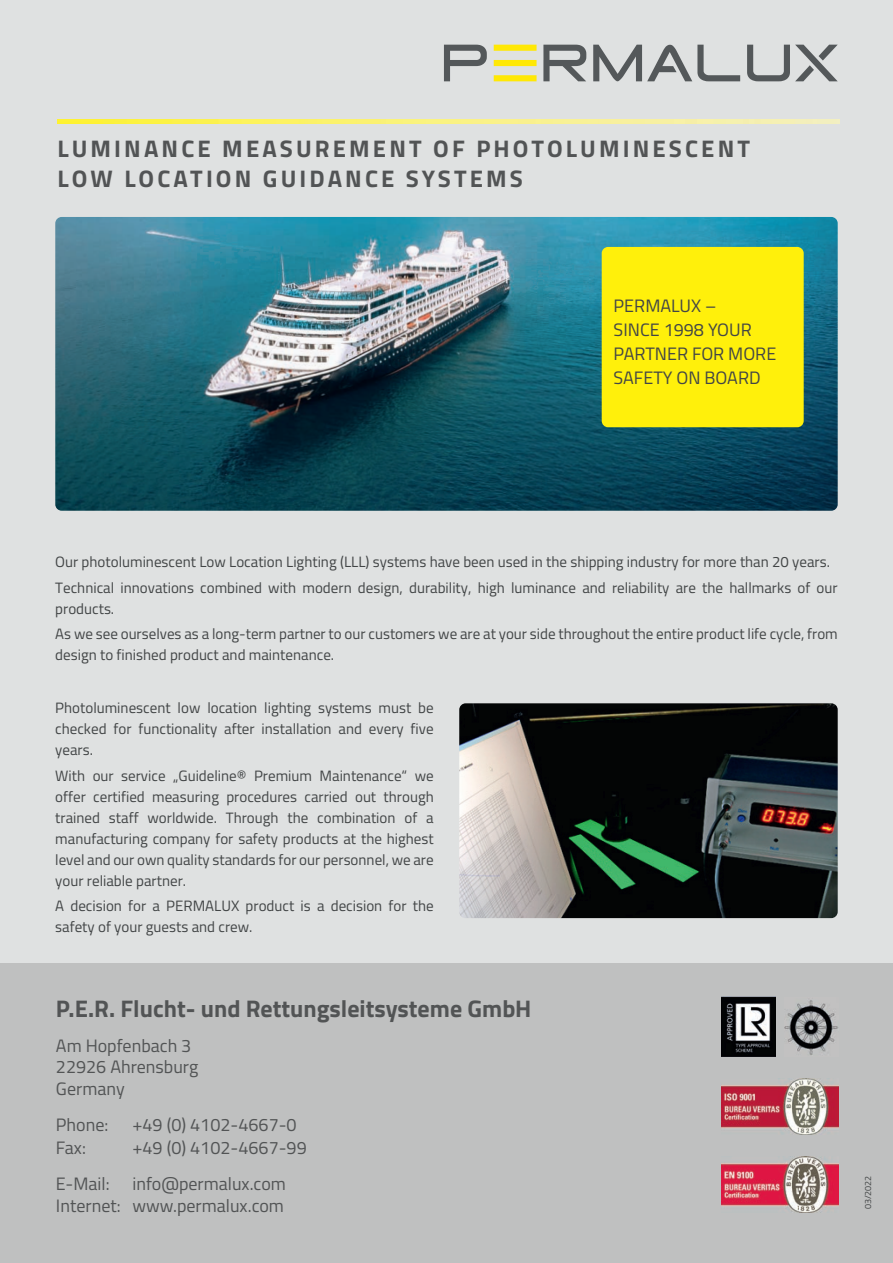
<style>
.page{position:relative;width:893px;height:1263px;background:#fff}
.page>*{position:absolute;margin:0;border:0;box-sizing:border-box;transform-origin:0 0}
.t1{font:700 24px/30px "Cairo";letter-spacing:.13em;color:#525455}
.t2{font:700 24px "Cairo";color:#525455}
.t3{font:18px/21.6px "Cairo";color:#525455}
.t4{font:18px/24px "Cairo";color:#424546}
.t5{font:15px/21px "Cairo";color:#424546}
.t6{font:9px "Cairo";color:#424546}
</style>
<div class="page">
<div style="left:0;top:0;width:893px;height:990px;background:#dfe1e1"></div>
<svg style="left:444px;top:45px;width:43px;height:36px"></svg>
<svg style="left:494px;top:45px;width:43px;height:36px"></svg>
<svg style="left:543px;top:45px;width:43px;height:36px"></svg>
<svg style="left:593px;top:45px;width:147px;height:36px"></svg>
<svg style="left:747px;top:45px;width:91px;height:36px"></svg>
<div style="left:0;top:963px;width:893px;height:300px;background:#bfc0c0"></div>
<img style="left:721px;top:1078px;width:117px;height:56px">
<img style="left:721px;top:997px;width:54px;height:59px">
<img style="left:784px;top:1000px;width:54px;height:55px">
<img style="left:721px;top:1157px;width:117px;height:55px">
<img style="left:57px;top:119px;width:783px;height:4px">
<img style="left:55px;top:217px;width:783px;height:294px">
<div style="left:602px;top:247px;width:202px;height:180px;background:#fff00b;border-radius:6px"></div>
<img style="left:459px;top:703px;width:379px;height:215px">
<h1 class="t1" style="left:57px;top:133px;width:694px">LUMINANCE MEASUREMENT OF PHOTOLUMINESCENT<br>LOW LOCATION GUIDANCE SYSTEMS</h1>
<p class="t4" style="left:614px;top:293px;width:164px">PERMALUX –<br>SINCE 1998 YOUR<br>PARTNER FOR MORE<br>SAFETY ON BOARD</p>
<p class="t5" style="left:55px;top:550px;width:784px;line-height:25.2px">Our photoluminescent Low Location Lighting (LLL) systems have been used in the shipping industry for more than 20 years.<br>Technical innovations combined with modern design, durability, high luminance and reliability are the hallmarks of our</p>
<p class="t5" style="left:55px;top:596px;width:784px;line-height:25.2px">products.<br>As we see ourselves as a long-term partner to our customers we are at your side throughout the entire product life cycle, from</p>
<p class="t5" style="left:55px;top:644px;width:280px">design to finished product and maintenance.</p>
<p class="t5" style="left:55px;top:698px;width:380px;text-align:justify">Photoluminescent low location lighting systems must be checked for functionality after installation and every five years.</p>
<p class="t5" style="left:55px;top:765px;width:380px;text-align:justify">With our service „Guideline® Premium Maintenance“ we offer certified measuring procedures carried out through trained staff worldwide. Through the combination of a manufacturing company for safety products at the highest level and our own quality standards for our personnel, we are your reliable partner.</p>
<p class="t5" style="left:55px;top:895px;width:380px">A decision for a PERMALUX product is a decision for the safety of your guests and crew.</p>
<h1 class="t2" style="left:56px;top:989px;width:477px">P.E.R. Flucht- und Rettungsleitsysteme GmbH</h1>
<p class="t3" style="left:56px;top:1035px;width:144px">Am Hopfenbach 3<br>22926 Ahrensburg<br>Germany</p>
<p class="t3" style="left:56px;top:1114px;width:54px">Phone:</p>
<p class="t3" style="left:132px;top:1114px;width:166px">+49 (0) 4102-4667-0</p>
<p class="t3" style="left:56px;top:1137px;width:31px">Fax:</p>
<p class="t3" style="left:132px;top:1137px;width:176px">+49 (0) 4102-4667-99</p>
<p class="t3" style="left:56px;top:1173px;width:55px">E-Mail:</p>
<p class="t3" style="left:56px;top:1173px;width:231px;text-align:right">info@permalux.com<br>Internet: www.permalux.com</p>
<p class="t6" style="left:861px;top:1209px;width:35px;rotate:-90deg">03/2022</p>
</div>
